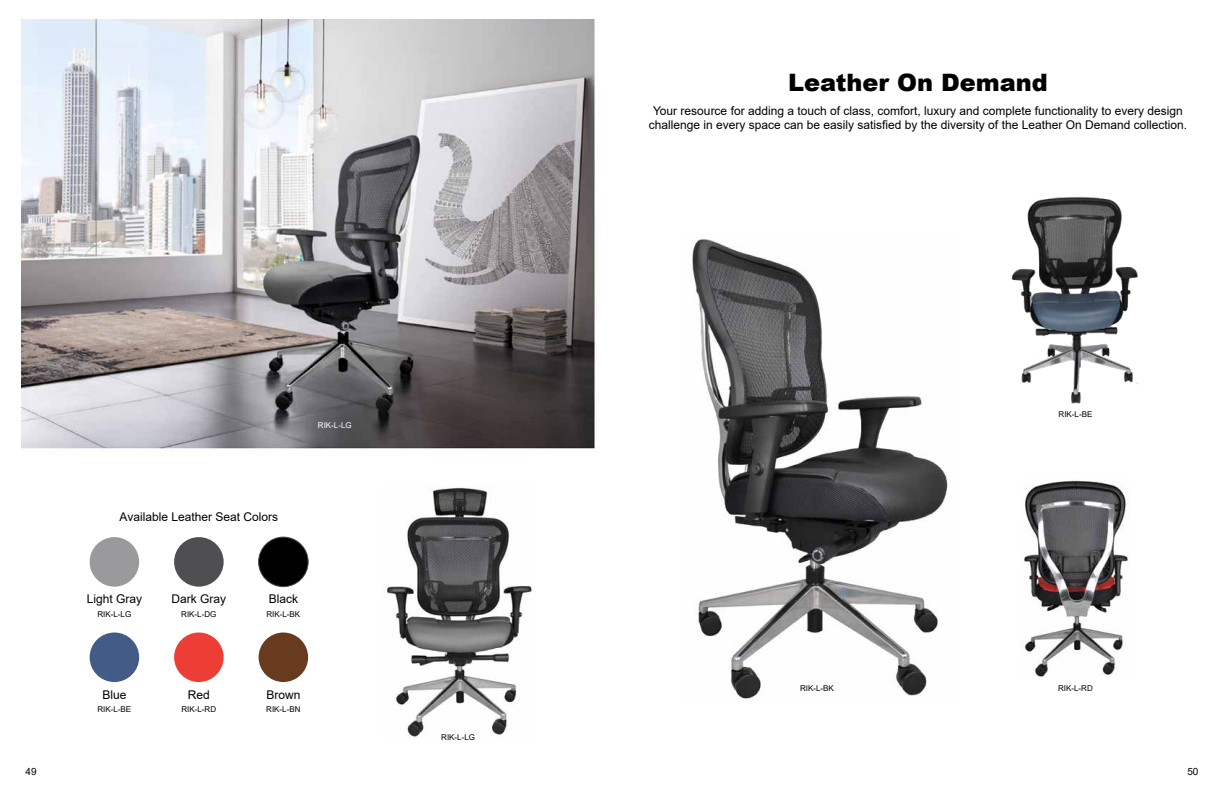
<style>
.page{position:relative;width:1224px;height:792px;background:#fff}
.page>*{position:absolute;margin:0;border:0;box-sizing:border-box;transform-origin:0 0}
.t1{font:900 24px "Arial";color:#000}
.t2{font:12px/14px "Arial";color:#000;text-align:center}
.t3{font:10px "Arial";color:#000}
.t4{font:8px "Arial";color:#000}
.t5{font:8px "Arial";color:#fff}
</style>
<div class="page">
<img style="left:21px;top:20px;width:574px;height:429px">
<img style="left:387px;top:487px;width:145px;height:251px">
<img style="left:692px;top:239px;width:256px;height:460px">
<img style="left:1011px;top:197px;width:127px;height:207px">
<img style="left:1023px;top:480px;width:106px;height:197px">
<div style="left:90px;top:537px;width:49px;height:50px;background:#9a9a9c;border-radius:50%"></div>
<div style="left:174px;top:537px;width:50px;height:50px;background:#4f4f52;border-radius:50%"></div>
<div style="left:259px;top:537px;width:49px;height:50px;background:#000;border-radius:50%"></div>
<div style="left:258px;top:537px;width:50px;height:50px;border:1px solid #48484a;border-radius:50%"></div>
<div style="left:90px;top:633px;width:49px;height:49px;background:#425c85;border-radius:50%"></div>
<div style="left:174px;top:633px;width:50px;height:49px;background:#ec3e34;border-radius:50%"></div>
<div style="left:259px;top:633px;width:49px;height:49px;background:#693b1e;border-radius:50%"></div>
<h1 class="t1" style="left:788px;top:65px;width:261px">Leather On Demand</h1>
<p class="t2" style="left:649px;top:104px;width:540px">Your resource for adding a touch of class, comfort, luxury and complete functionality to every design challenge in every space can be easily satisfied by the diversity of the Leather On Demand collection.</p>
<p class="t5" style="left:318px;top:420px;width:35px">RIK-L-LG</p>
<p class="t2" style="left:120px;top:510px;width:160px">Available Leather Seat Colors</p>
<p class="t2" style="left:87px;top:592px;width:57px">Light Gray</p>
<p class="t4" style="left:98px;top:609px;width:35px">RIK-L-LG</p>
<p class="t2" style="left:102px;top:687px;width:26px">Blue</p>
<p class="t4" style="left:98px;top:704px;width:35px">RIK-L-BE</p>
<p class="t2" style="left:172px;top:592px;width:56px">Dark Gray</p>
<p class="t4" style="left:181px;top:609px;width:37px">RIK-L-DG</p>
<p class="t2" style="left:188px;top:687px;width:24px">Red</p>
<p class="t4" style="left:182px;top:704px;width:36px">RIK-L-RD</p>
<p class="t2" style="left:269px;top:592px;width:31px">Black</p>
<p class="t4" style="left:266px;top:609px;width:35px">RIK-L-BK</p>
<p class="t2" style="left:266px;top:687px;width:36px">Brown</p>
<p class="t4" style="left:266px;top:704px;width:36px">RIK-L-BN</p>
<p class="t4" style="left:441px;top:732px;width:35px">RIK-L-LG</p>
<p class="t4" style="left:800px;top:682px;width:35px">RIK-L-BK</p>
<p class="t4" style="left:1059px;top:409px;width:35px">RIK-L-BE</p>
<p class="t4" style="left:1058px;top:682px;width:36px">RIK-L-RD</p>
<p class="t3" style="left:26px;top:765px;width:13px">49</p>
<p class="t3" style="left:1187px;top:765px;width:13px">50</p>
</div>
